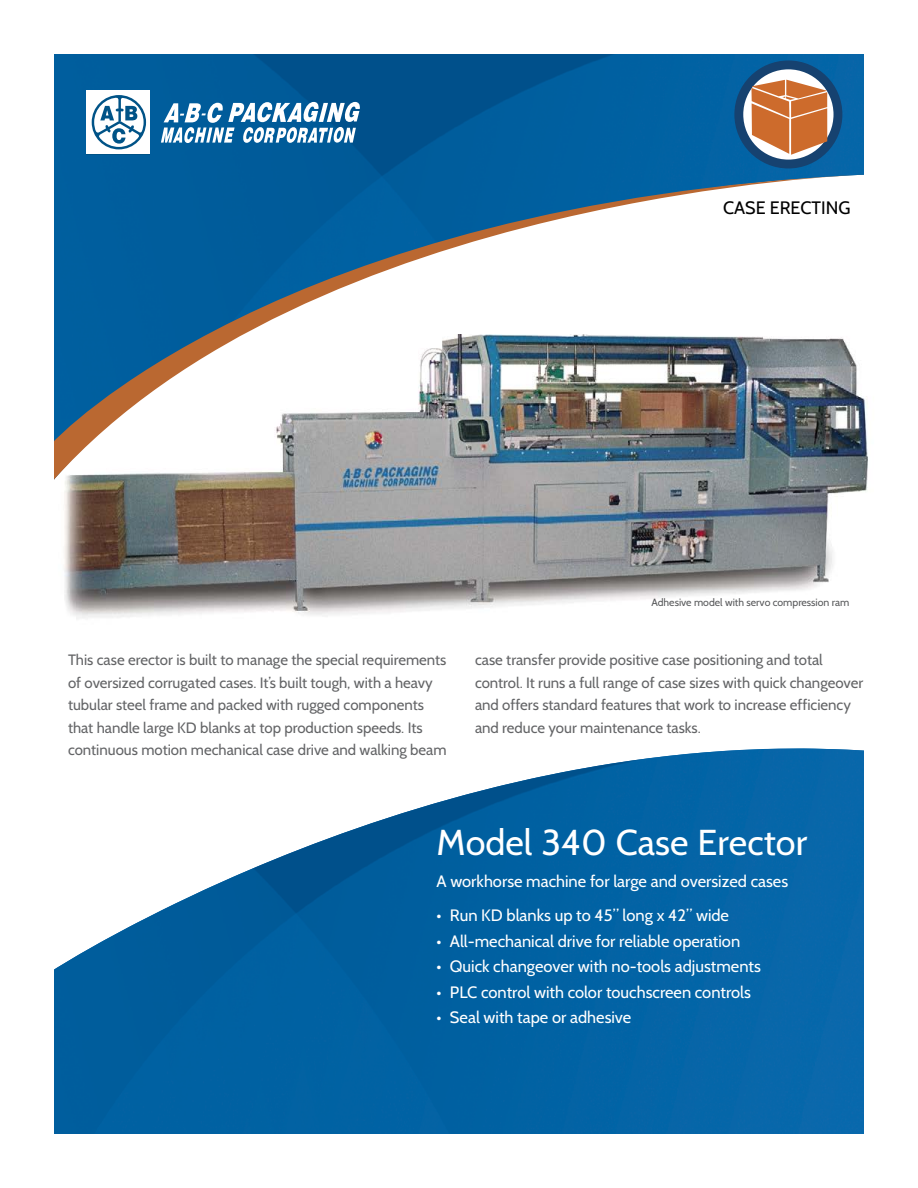
<style>
.page{position:relative;width:918px;height:1188px;background:#fff}
.page>*{position:absolute;margin:0;border:0;box-sizing:border-box;transform-origin:0 0}
.t1{font:36px "Cabin";color:#fff}
.t2{font:18px "Cabin";color:#000}
.t3{font:16.5px "Cabin";color:#fff}
.t4{font:15px/22.5px "Cabin";color:#636466}
.t5{font:10.5px "Cabin";color:#58595b}
</style>
<div class="page">
<img style="left:64px;top:399px;width:804px;height:220px">
<img style="left:54px;top:54px;width:810px;height:121px">
<img style="left:54px;top:749px;width:810px;height:385px">
<img style="left:54px;top:175px;width:810px;height:305px">
<svg style="left:739px;top:65px;width:99px;height:99px"></svg>
<div style="left:734px;top:60px;width:108px;height:108px;border:9px solid #164270;border-radius:50%"></div>
<svg style="left:751px;top:80px;width:76px;height:75px;background:#cc8457"></svg>
<div style="left:87px;top:91px;width:63px;height:63px;background:#fff"></div>
<svg style="left:92px;top:95px;width:54px;height:54px"></svg>
<svg style="left:161px;top:102px;width:199px;height:41px"></svg>
<p class="t2" style="left:723px;top:196px;width:129px">CASE ERECTING</p>
<p class="t5" style="left:651px;top:596px;width:199px">Adhesive model with servo compression ram</p>
<p class="t4" style="left:68px;top:649px;width:380px">This case erector is built to manage the special requirements of oversized corrugated cases. It’s built tough, with a heavy tubular steel frame and packed with rugged components that handle large KD blanks at top production speeds. Its continuous motion mechanical case drive and walking beam</p>
<p class="t4" style="left:475px;top:649px;width:390px">case transfer provide positive case positioning and total control. It runs a full range of case sizes with quick changeover and offers standard features that work to increase efficiency and reduce your maintenance tasks.</p>
<h1 class="t1" style="left:436px;top:820px;width:372px">Model 340 Case Erector</h1>
<p class="t3" style="left:436px;top:871px;width:353px">A workhorse machine for large and oversized cases</p>
<p class="t3" style="left:436px;top:905px;width:294px">• Run KD blanks up to 45” long x 42” wide</p>
<p class="t3" style="left:436px;top:931px;width:305px">• All-mechanical drive for reliable operation</p>
<p class="t3" style="left:436px;top:956px;width:326px">• Quick changeover with no-tools adjustments</p>
<p class="t3" style="left:436px;top:982px;width:316px">• PLC control with color touchscreen controls</p>
<p class="t3" style="left:436px;top:1007px;width:196px">• Seal with tape or adhesive</p>
</div>
